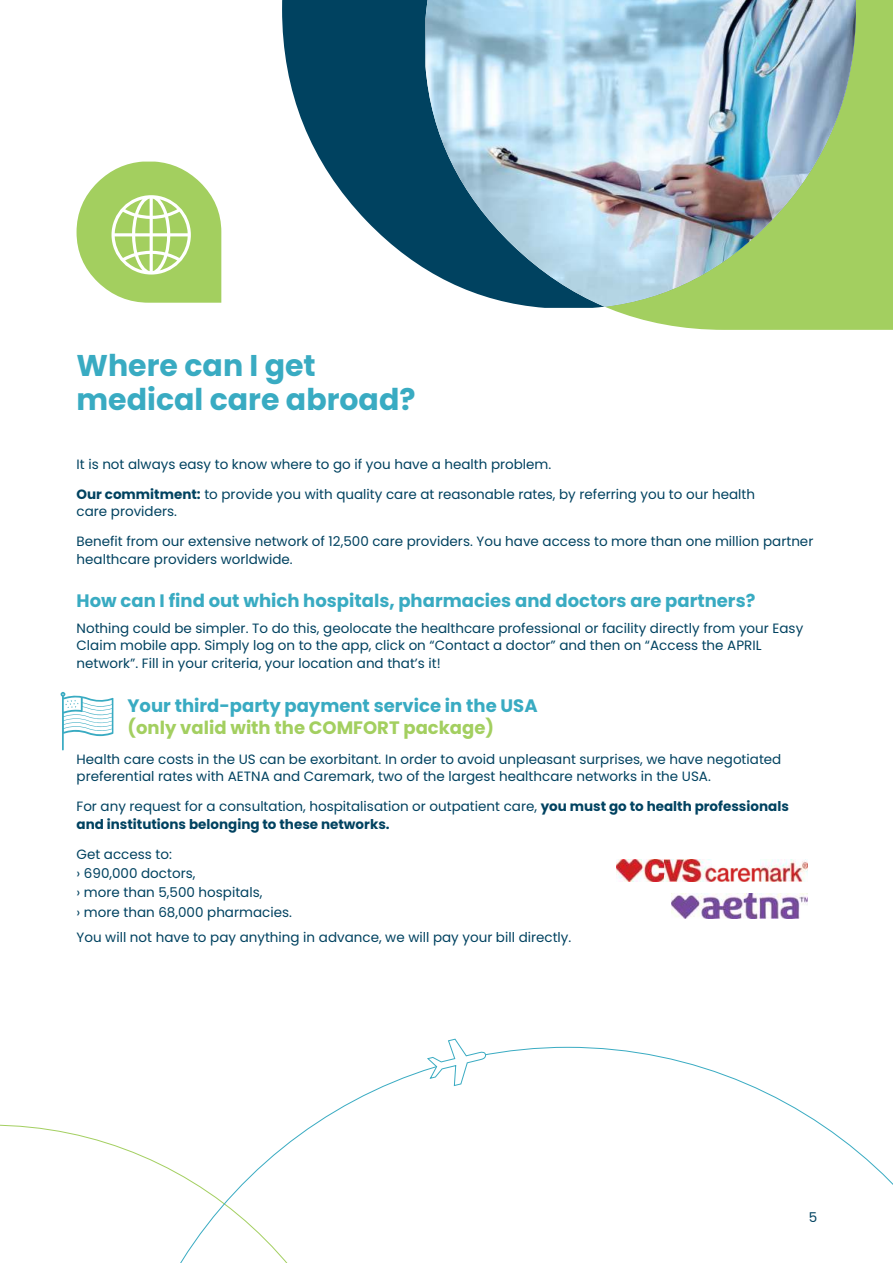
<style>
.page{position:relative;width:893px;height:1263px;background:#fff}
.page>*{position:absolute;margin:0;border:0;box-sizing:border-box;transform-origin:0 0}
.t1{font:700 30px/34.5px "Poppins";color:#39abc2}
.t2{font:700 18px "Poppins";color:#39abc2}
.t3{font:700 18px "Poppins";color:#a3cf60}
.t4{font:13.5px/17.2px "Poppins";color:#004260}
.t5{font:700 13.5px/17.2px "Poppins";color:#004260}
.s1{font-weight:700}
.s2{font-weight:400}
</style>
<div class="page">
<div style="left:608px;top:0;width:285px;height:330px;background:#a3cf60"></div>
<svg style="left:282px;top:0;width:574px;height:308px;fill:#004260"></svg>
<img style="left:425px;top:0;width:431px;height:307px">
<img style="left:671px;top:893px;width:137px;height:26px">
<img style="left:616px;top:860px;width:192px;height:21px">
<svg style="left:77px;top:162px;width:144px;height:141px"></svg>
<svg style="left:61px;top:692px;width:53px;height:58px"></svg>
<svg style="left:110px;top:1046px;width:783px;height:217px"></svg>
<svg style="left:426px;top:1038px;width:61px;height:48px"></svg>
<h1 class="t1" style="left:77px;top:349px;width:340px">Where can I get medical care abroad?</h1>
<p class="t4" style="left:77px;top:456px;width:476px">It is not always easy to know where to go if you have a health problem.</p>
<p class="t4" style="left:77px;top:486px;width:680px"><span class="s1">Our commitment:</span> to provide you with quality care at reasonable rates, by referring you to our health care providers.</p>
<p class="t4" style="left:77px;top:533px;width:738px">Benefit from our extensive network of 12,500 care providers. You have access to more than one million partner healthcare providers worldwide.</p>
<h2 class="t2" style="left:77px;top:591px;width:680px">How can I find out which hospitals, pharmacies and doctors are partners?</h2>
<p class="t4" style="left:77px;top:620px;width:728px">Nothing could be simpler. To do this, geolocate the healthcare professional or facility directly from your Easy<br>Claim mobile app. Simply log on to the app, click on “Contact a doctor” and then on “Access the APRIL network”. Fill in your criteria, your location and that’s it!</p>
<h2 class="t2" style="left:128px;top:695px;width:412px">Your third-party payment service in the USA</h2>
<h2 class="t3" style="left:128px;top:717px;width:368px">(only valid with the COMFORT package)</h2>
<p class="t4" style="left:77px;top:751px;width:706px">Health care costs in the US can be exorbitant. In order to avoid unpleasant surprises, we have negotiated preferential rates with AETNA and Caremark, two of the largest healthcare networks in the USA.</p>
<p class="t5" style="left:77px;top:798px;width:714px"><span class="s2">For any request for a consultation, hospitalisation or outpatient care,</span> you must go to health professionals and institutions belonging to these networks.</p>
<p class="t4" style="left:77px;top:844px;width:217px;line-height:19.4px">Get access to:<br>› 690,000 doctors,<br>› more than 5,500 hospitals,<br>› more than 68,000 pharmacies.</p>
<p class="t4" style="left:77px;top:929px;width:496px">You will not have to pay anything in advance, we will pay your bill directly.</p>
<p class="t4" style="left:809px;top:1209px;width:10px">5</p>
</div>
